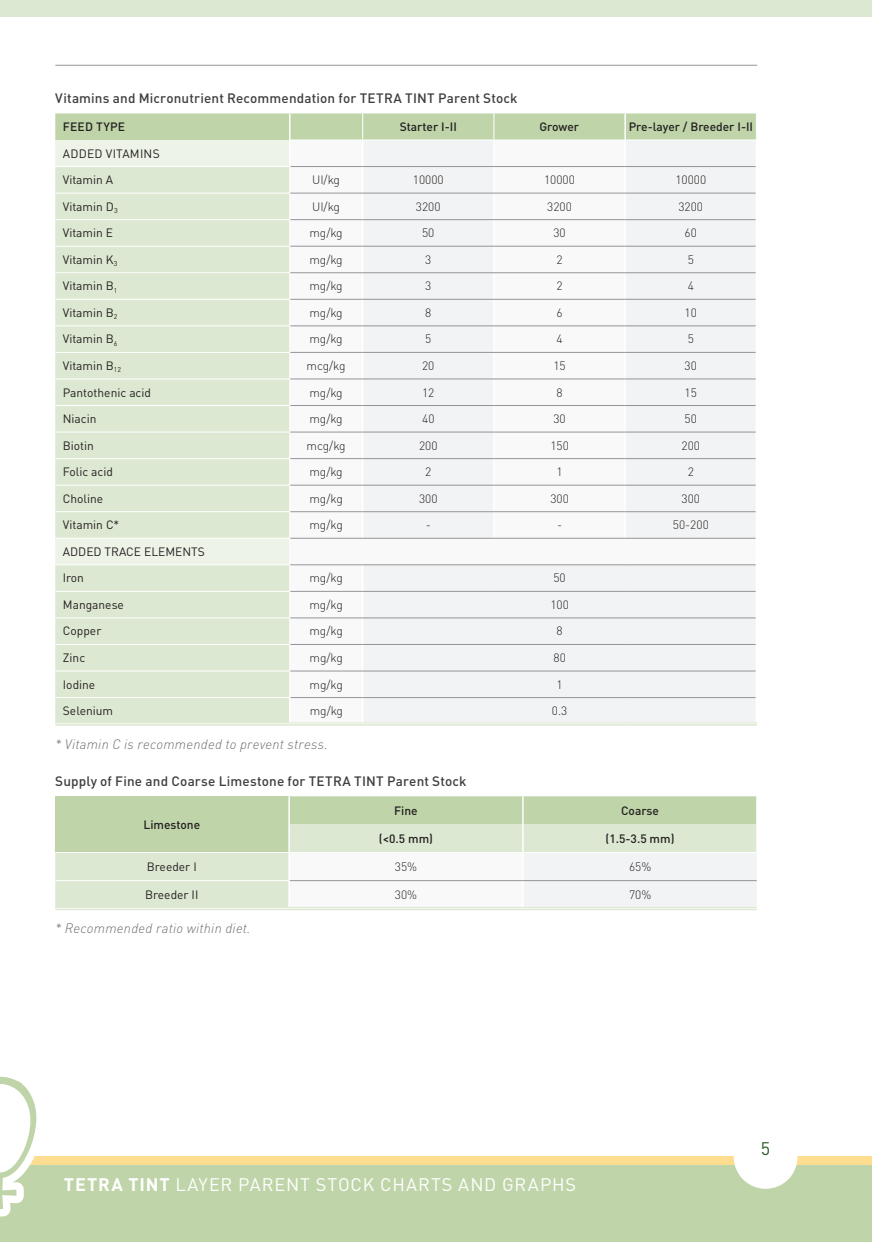
<style>
.page{position:relative;width:872px;height:1242px;background:#fff}
.page>*{position:absolute;margin:0;border:0;box-sizing:border-box;transform-origin:0 0}
.t1{font:18px "DIN Pro";letter-spacing:.05em;color:#fff}
.t2{font:18px "DIN Pro";color:#2a5d23}
.t3{font:500 13.5px "DIN Pro";letter-spacing:.01em;color:#3e3e3f}
.t4{font:italic 300 13.5px "DIN Pro";letter-spacing:.02em;color:#6c6d70}
.t5{font:300 12px "DIN Pro";color:#231f20}
.t6{font:12px "DIN Pro";color:#231f20}
.t7{font:500 12px "DIN Pro";color:#231f20}
.s1{font-weight:700}
</style>
<div class="page">
<div style="left:0;top:1157px;width:872px;height:85px;background:#fedc90"></div>
<div style="left:0;top:1165px;width:872px;height:77px;background:#bfd5a9"></div>
<div style="left:0;top:0;width:872px;height:17px;background:#dce8d1"></div>
<div style="left:733px;top:1125px;width:64px;height:63px;background:#fff;border-radius:50%"></div>
<svg style="left:0;top:1076px;width:51px;height:141px"></svg>
<hr style="left:55px;top:722px;width:235px;height:1px;background:#dce8d1">
<hr style="left:55px;top:724px;width:235px;height:1px;background:#dce8d1">
<hr style="left:363px;top:722px;width:131px;height:1px;background:#dce8d1">
<hr style="left:363px;top:724px;width:131px;height:1px;background:#dce8d1">
<hr style="left:494px;top:722px;width:131px;height:1px;background:#dce8d1">
<hr style="left:494px;top:724px;width:131px;height:1px;background:#dce8d1">
<hr style="left:625px;top:722px;width:132px;height:1px;background:#dce8d1">
<hr style="left:625px;top:724px;width:132px;height:1px;background:#dce8d1">
<hr style="left:290px;top:722px;width:73px;height:1px;background:#dce8d1">
<hr style="left:290px;top:724px;width:73px;height:1px;background:#dce8d1">
<svg style="left:55px;top:113px;width:702px;height:609px"></svg>
<hr style="left:55px;top:564px;width:235px;height:1px;background:#fff">
<hr style="left:290px;top:166px;width:73px;height:1px;background:#939598">
<hr style="left:363px;top:166px;width:131px;height:1px;background:#939598">
<hr style="left:494px;top:166px;width:131px;height:1px;background:#939598">
<hr style="left:625px;top:166px;width:130px;height:1px;background:#939598">
<svg style="left:55px;top:796px;width:702px;height:112px"></svg>
<hr style="left:55px;top:907px;width:234px;height:1px;background:#dce8d1">
<hr style="left:55px;top:908px;width:234px;height:2px;background:#dce8d1">
<hr style="left:289px;top:907px;width:234px;height:1px;background:#dce8d1">
<hr style="left:289px;top:908px;width:234px;height:2px;background:#dce8d1">
<hr style="left:523px;top:907px;width:233px;height:1px;background:#dce8d1">
<hr style="left:523px;top:908px;width:233px;height:2px;background:#dce8d1">
<hr style="left:55px;top:65px;width:702px;height:1px;background:#939598">
<p class="t3" style="left:55px;top:87px;width:464px">Vitamins and Micronutrient Recommendation for TETRA TINT Parent Stock</p>
<p class="t7" style="left:63px;top:117px;width:16px">Feed</p>
<p class="t7" style="left:96px;top:117px;width:22px">Type</p>
<p class="t7" style="left:400px;top:117px;width:59px">Starter I-II</p>
<p class="t7" style="left:539px;top:117px;width:41px">Grower</p>
<p class="t7" style="left:629px;top:117px;width:126px">Pre-layer / Breeder I-II</p>
<p class="t6" style="left:63px;top:144px;width:17px">Added</p>
<p class="t6" style="left:106px;top:144px;width:19px">Vitam</p>
<p class="t6" style="left:140px;top:144px;width:12px">ins</p>
<p class="t6" style="left:63px;top:170px;width:52px">Vitamin A</p>
<p class="t5" style="left:312px;top:170px;width:29px">UI/kg</p>
<p class="t5" style="left:413px;top:170px;width:32px">10000</p>
<p class="t5" style="left:544px;top:170px;width:32px">10000</p>
<p class="t5" style="left:675px;top:170px;width:32px">10000</p>
<p class="t6" style="left:63px;top:197px;width:56px">Vitamin D<sub>3</sub></p>
<p class="t5" style="left:312px;top:197px;width:29px">UI/kg</p>
<p class="t5" style="left:416px;top:197px;width:26px">3200</p>
<p class="t5" style="left:547px;top:197px;width:26px">3200</p>
<p class="t5" style="left:678px;top:197px;width:26px">3200</p>
<p class="t6" style="left:63px;top:223px;width:52px">Vitamin E</p>
<p class="t5" style="left:309px;top:224px;width:35px">mg/kg</p>
<p class="t5" style="left:422px;top:224px;width:14px">50</p>
<p class="t5" style="left:553px;top:224px;width:14px">30</p>
<p class="t5" style="left:684px;top:224px;width:14px">60</p>
<p class="t6" style="left:63px;top:250px;width:56px">Vitamin K<sub>3</sub></p>
<p class="t5" style="left:309px;top:250px;width:35px">mg/kg</p>
<p class="t5" style="left:425px;top:250px;width:8px">3</p>
<p class="t5" style="left:556px;top:250px;width:8px">2</p>
<p class="t5" style="left:687px;top:250px;width:8px">5</p>
<p class="t6" style="left:63px;top:276px;width:56px">Vitamin B<sub>1</sub></p>
<p class="t5" style="left:309px;top:277px;width:35px">mg/kg</p>
<p class="t5" style="left:425px;top:277px;width:8px">3</p>
<p class="t5" style="left:556px;top:277px;width:8px">2</p>
<p class="t5" style="left:687px;top:277px;width:8px">4</p>
<p class="t6" style="left:63px;top:303px;width:56px">Vitamin B<sub>2</sub></p>
<p class="t5" style="left:309px;top:303px;width:35px">mg/kg</p>
<p class="t5" style="left:425px;top:303px;width:8px">8</p>
<p class="t5" style="left:556px;top:303px;width:8px">6</p>
<p class="t5" style="left:684px;top:303px;width:14px">10</p>
<p class="t6" style="left:63px;top:330px;width:56px">Vitamin B<sub>6</sub></p>
<p class="t5" style="left:309px;top:330px;width:35px">mg/kg</p>
<p class="t5" style="left:425px;top:330px;width:8px">5</p>
<p class="t5" style="left:556px;top:330px;width:8px">4</p>
<p class="t5" style="left:687px;top:330px;width:8px">5</p>
<p class="t6" style="left:63px;top:356px;width:60px">Vitamin B<sub>12</sub></p>
<p class="t5" style="left:306px;top:356px;width:41px">mcg/kg</p>
<p class="t5" style="left:422px;top:356px;width:14px">20</p>
<p class="t5" style="left:553px;top:356px;width:14px">15</p>
<p class="t5" style="left:684px;top:356px;width:14px">30</p>
<p class="t6" style="left:63px;top:383px;width:90px">Pantothenic acid</p>
<p class="t5" style="left:309px;top:383px;width:35px">mg/kg</p>
<p class="t5" style="left:422px;top:383px;width:14px">12</p>
<p class="t5" style="left:556px;top:383px;width:8px">8</p>
<p class="t5" style="left:684px;top:383px;width:14px">15</p>
<p class="t6" style="left:63px;top:409px;width:35px">Niacin</p>
<p class="t5" style="left:309px;top:409px;width:35px">mg/kg</p>
<p class="t5" style="left:422px;top:409px;width:14px">40</p>
<p class="t5" style="left:553px;top:409px;width:14px">30</p>
<p class="t5" style="left:684px;top:409px;width:14px">50</p>
<p class="t6" style="left:63px;top:436px;width:33px">Biotin</p>
<p class="t5" style="left:306px;top:436px;width:41px">mcg/kg</p>
<p class="t5" style="left:419px;top:436px;width:20px">200</p>
<p class="t5" style="left:550px;top:436px;width:20px">150</p>
<p class="t5" style="left:681px;top:436px;width:20px">200</p>
<p class="t6" style="left:63px;top:462px;width:52px">Folic acid</p>
<p class="t5" style="left:309px;top:462px;width:35px">mg/kg</p>
<p class="t5" style="left:425px;top:462px;width:8px">2</p>
<p class="t5" style="left:556px;top:462px;width:8px">1</p>
<p class="t5" style="left:687px;top:462px;width:8px">2</p>
<p class="t6" style="left:63px;top:489px;width:42px">Choline</p>
<p class="t5" style="left:309px;top:489px;width:35px">mg/kg</p>
<p class="t5" style="left:419px;top:489px;width:20px">300</p>
<p class="t5" style="left:550px;top:489px;width:20px">300</p>
<p class="t5" style="left:681px;top:489px;width:20px">300</p>
<p class="t6" style="left:63px;top:515px;width:58px">Vitamin C*</p>
<p class="t5" style="left:309px;top:516px;width:35px">mg/kg</p>
<p class="t5" style="left:426px;top:516px;width:7px">-</p>
<p class="t5" style="left:557px;top:516px;width:7px">-</p>
<p class="t5" style="left:673px;top:516px;width:37px">50-200</p>
<p class="t6" style="left:63px;top:542px;width:143px">ADDED TRACE ELEMENTS</p>
<p class="t6" style="left:63px;top:568px;width:23px">I ron</p>
<p class="t5" style="left:309px;top:569px;width:35px">mg/kg</p>
<p class="t5" style="left:553px;top:569px;width:14px">50</p>
<p class="t6" style="left:63px;top:595px;width:63px">Manganese</p>
<p class="t5" style="left:309px;top:595px;width:35px">mg/kg</p>
<p class="t5" style="left:550px;top:595px;width:20px">100</p>
<p class="t6" style="left:63px;top:621px;width:40px">Copper</p>
<p class="t5" style="left:309px;top:622px;width:35px">mg/kg</p>
<p class="t5" style="left:556px;top:622px;width:8px">8</p>
<p class="t6" style="left:63px;top:648px;width:24px">Zinc</p>
<p class="t5" style="left:309px;top:648px;width:35px">mg/kg</p>
<p class="t5" style="left:553px;top:648px;width:14px">80</p>
<p class="t6" style="left:63px;top:675px;width:34px">Iodine</p>
<p class="t5" style="left:309px;top:675px;width:35px">mg/kg</p>
<p class="t5" style="left:556px;top:675px;width:8px">1</p>
<p class="t6" style="left:63px;top:701px;width:52px">Selenium</p>
<p class="t5" style="left:310px;top:701px;width:35px">mg/kg</p>
<p class="t5" style="left:552px;top:701px;width:17px">0.3</p>
<p class="t4" style="left:55px;top:733px;width:274px">* Vitamin C is recommended to prevent stress.</p>
<p class="t3" style="left:55px;top:770px;width:413px">Supply of Fine and Coarse Limestone for TETRA TINT Parent Stock</p>
<p class="t7" style="left:143px;top:814px;width:58px">Limestone</p>
<p class="t7" style="left:394px;top:800px;width:25px">Fine</p>
<p class="t7" style="left:621px;top:800px;width:39px">Coarse</p>
<p class="t7" style="left:379px;top:828px;width:56px">(&lt;0.5 mm)</p>
<p class="t7" style="left:605px;top:828px;width:70px">(1.5-3.5 mm)</p>
<p class="t6" style="left:147px;top:857px;width:49px">Breeder I</p>
<p class="t5" style="left:395px;top:857px;width:24px">35%</p>
<p class="t5" style="left:629px;top:857px;width:24px">65%</p>
<p class="t6" style="left:145px;top:885px;width:50px">Breeder II</p>
<p class="t5" style="left:395px;top:885px;width:24px">30%</p>
<p class="t5" style="left:629px;top:885px;width:24px">70%</p>
<p class="t4" style="left:55px;top:918px;width:197px">* Recommended ratio within diet.</p>
<h1 class="t1" style="left:64px;top:1170px;width:514px"><span class="s1">TETRA TINT</span> LAYER PARENT STOCK CHARTS AND GRAPHS</h1>
<h1 class="t2" style="left:761px;top:1134px;width:11px">5</h1>
</div>
